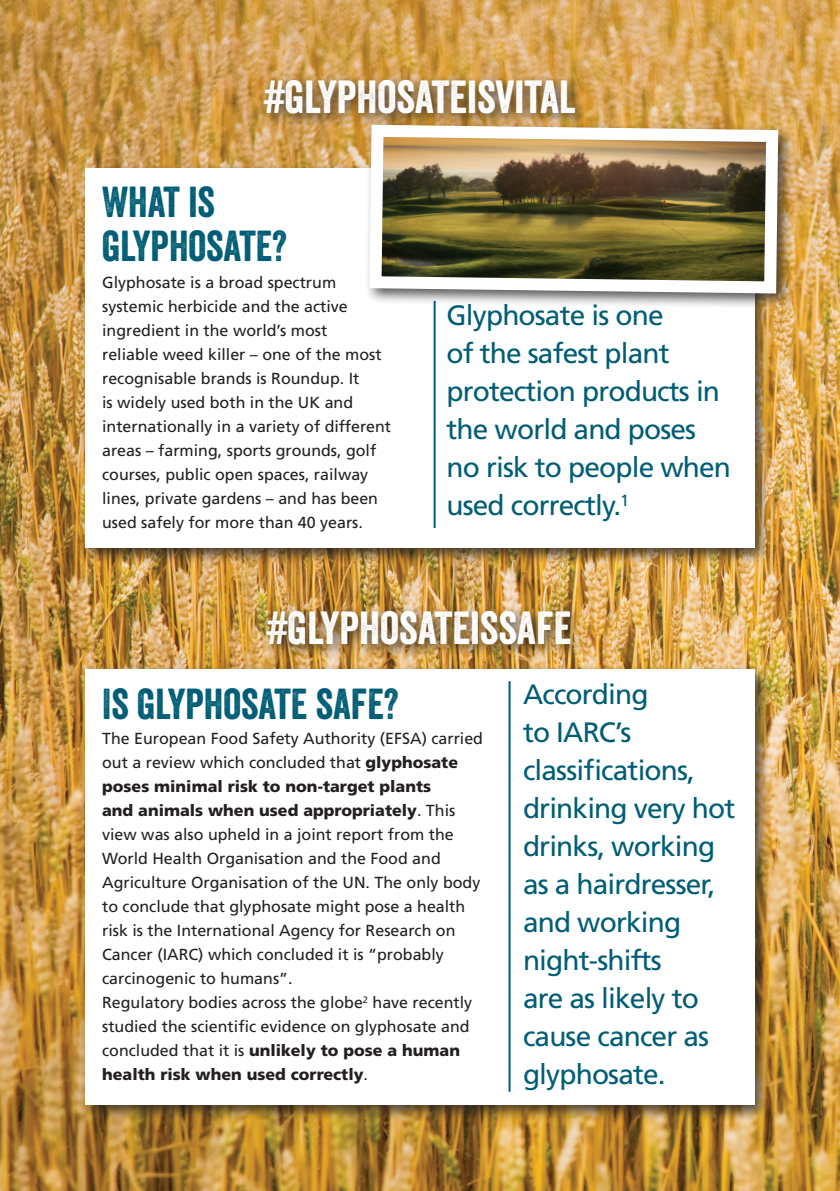
<style>
.page{position:relative;width:840px;height:1191px;background:#fff}
.page>*{position:absolute;margin:0;border:0;box-sizing:border-box;transform-origin:0 0}
.t1{font:45px "Veneer";color:#fff}
.t2{font:42px/44px "Veneer";color:#005d75}
.t3{font:28px/38px "Frutiger";letter-spacing:-.03em;color:#005d75}
.t4{font:16px/24px "Frutiger";color:#231f20}
.s1{font-weight:900}
</style>
<div class="page">
<img style="left:0;top:0;width:839px;height:1191px">
<div style="left:80px;top:664px;width:691px;height:457px;background:#231f20;opacity:.75"></div>
<div style="left:85px;top:670px;width:669px;height:435px;background:#fff"></div>
<div style="left:80px;top:163px;width:691px;height:402px;background:#231f20;opacity:.75"></div>
<div style="left:85px;top:168px;width:669px;height:380px;background:#fff"></div>
<div style="left:258px;top:74px;width:332px;height:54px;background:#231f20;opacity:.75"></div>
<div style="left:261px;top:605px;width:324px;height:54px;background:#231f20;opacity:.75"></div>
<hr style="left:433px;top:301px;width:2px;height:227px;background:#005d75">
<div style="left:364px;top:119px;width:430px;height:190px;background:#231f20;opacity:.75"></div>
<img style="left:363px;top:119px;width:420px;height:180px">
<hr style="left:508px;top:681px;width:2px;height:410px;background:#005d75">
<h1 class="t1" style="left:264px;top:69px;width:313px">#GLYPHOSATEISVITAL</h1>
<h2 class="t2" style="left:102px;top:179px;width:186px">WHAT IS<br>GLYPHOSATE?</h2>
<p class="t4" style="left:102px;top:270px;width:290px">Glyphosate is a broad spectrum systemic herbicide and the active ingredient in the world’s most<br>reliable weed killer – one of the most recognisable brands is Roundup. It<br>is widely used both in the UK and internationally in a variety of different areas – farming, sports grounds, golf courses, public open spaces, railway lines, private gardens – and has been used safely for more than 40 years.</p>
<h3 class="t3" style="left:446px;top:296px;width:286px">Glyphosate is one<br>of the safest plant protection products in the world and poses no risk to people when used correctly.<sup>1</sup></h3>
<h1 class="t1" style="left:267px;top:600px;width:306px">#GLYPHOSATEISSAFE</h1>
<h2 class="t2" style="left:102px;top:681px;width:297px">IS GLYPHOSATE SAFE?</h2>
<p class="t4" style="left:102px;top:726px;width:382px">The European Food Safety Authority (EFSA) carried out a review which concluded that <span class="s1">glyphosate poses minimal risk to non-target plants<br>and animals when used appropriately</span>. This view was also upheld in a joint report from the World Health Organisation and the Food and Agriculture Organisation of the UN. The only body to conclude that glyphosate might pose a health risk is the International Agency for Research on Cancer (IARC) which concluded it is “probably carcinogenic to humans”.<br>Regulatory bodies across the globe<sup>2</sup> have recently studied the scientific evidence on glyphosate and concluded that it is <span class="s1">unlikely to pose a human health risk when used correctly</span>.</p>
<h3 class="t3" style="left:522px;top:675px;width:214px">According<br>to IARC’s classifications, drinking very hot drinks, working as a hairdresser, and working night-shifts<br>are as likely to cause cancer as glyphosate.</h3>
</div>
